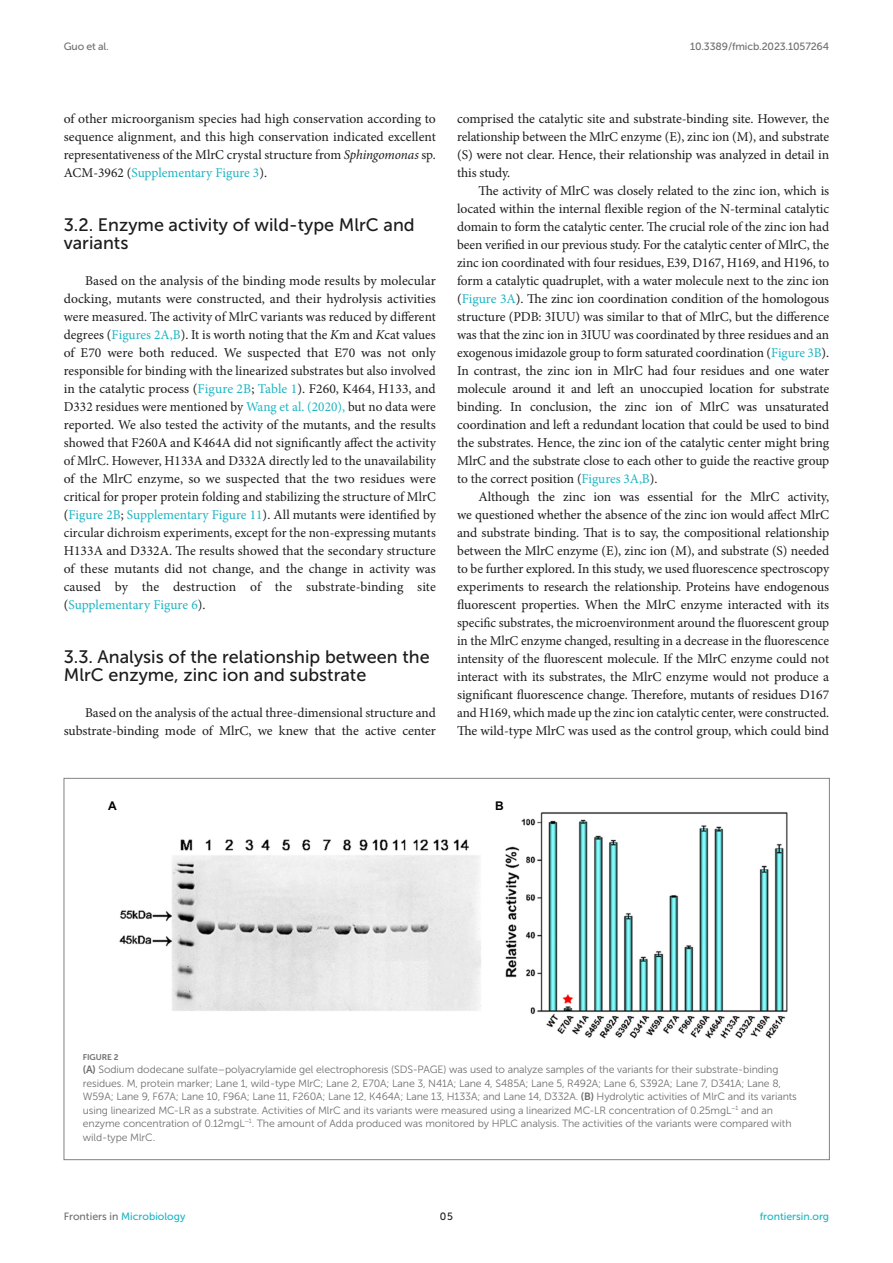
<style>
.page{position:relative;width:893px;height:1263px;background:#fff}
.page>*{position:absolute;margin:0;border:0;box-sizing:border-box;transform-origin:0 0}
.HEAD_2{font:18px/18px "Museo Sans 500";color:#1b1c1b}
.TEXT{font:13.5px/18px "Minion Pro";letter-spacing:-.005em;color:#1b1c1b;text-align:justify}
.TEXT_FLUSH{font:13.5px/18px "Minion Pro";letter-spacing:-.005em;color:#1b1c1b;text-align:justify}
.t1{font:700 12px "Arial";color:#000}
.FIG_LEG{font:10.5px/13.5px "Museo Sans 300";letter-spacing:-.01em;color:#706f70}
.t2{font:10.5px "Museo Sans 500";color:#1db5c3}
.t3{font:10.5px "Museo Sans 500";letter-spacing:-.015em;color:#706f70}
.t4{font:10.5px "Museo Sans 500";color:#1b1c1b}
.FIG_HD{font:8.25px "Museo Sans 700";letter-spacing:-.01em;color:#706f70}
.s1{font-style:italic}
.s2{color:#1db5c3}
.s3{font-family:"Museo Sans 700"}
.s4{color:#706f70}
</style>
<div class="page">
<img style="left:119px;top:812px;width:669px;height:227px">
<p class="t3" style="left:64px;top:41px;width:47px">Guo et al.</p>
<p class="t3" style="left:690px;top:41px;width:140px">10.3389/fmicb.2023.1057264</p>
<p class="TEXT" style="left:64px;top:110px;width:374px">of other microorganism species had high conservation according to sequence alignment, and this high conservation indicated excellent representativeness of the MlrC crystal structure from <span class="s1">Sphingomonas</span> sp.<br>ACM-3962 (<span class="s2">Supplementary Figure 3</span>).</p>
<p class="HEAD_2" style="left:64px;top:216px;width:352px">3.2. Enzyme activity of wild-type MlrC and variants</p>
<p class="TEXT_FLUSH" style="left:64px;top:272px;width:374px;text-indent:21px">Based on the analysis of the binding mode results by molecular docking, mutants were constructed, and their hydrolysis activities were measured. The activity of MlrC variants was reduced by different degrees (<span class="s2">Figures 2A,B</span>). It is worth noting that the <span class="s1">K</span>m and <span class="s1">K</span>cat values of E70 were both reduced. We suspected that E70 was not only responsible for binding with the linearized substrates but also involved in the catalytic process (<span class="s2">Figure 2B</span>; <span class="s2">Table 1</span>). F260, K464, H133, and D332 residues were mentioned by <span class="s2">Wang et al. (2020),</span> but no data were reported. We also tested the activity of the mutants, and the results showed that F260A and K464A did not significantly affect the activity of MlrC. However, H133A and D332A directly led to the unavailability of the MlrC enzyme, so we suspected that the two residues were critical for proper protein folding and stabilizing the structure of MlrC (<span class="s2">Figure 2B</span>; <span class="s2">Supplementary Figure 11</span>). All mutants were identified by circular dichroism experiments, except for the non-expressing mutants H133A and D332A. The results showed that the secondary structure of these mutants did not change, and the change in activity was caused by the destruction of the substrate-binding site (<span class="s2">Supplementary Figure 6</span>).</p>
<p class="HEAD_2" style="left:64px;top:648px;width:367px">3.3. Analysis of the relationship between the<br>MlrC enzyme, zinc ion and substrate</p>
<p class="TEXT_FLUSH" style="left:64px;top:704px;width:374px;text-align:right">Based on the analysis of the actual three-dimensional structure and substrate-binding mode of MlrC, we knew that the active center</p>
<p class="TEXT_FLUSH" style="left:457px;top:110px;width:374px">comprised the catalytic site and substrate-binding site. However, the relationship between the MlrC enzyme (E), zinc ion (M), and substrate (S) were not clear. Hence, their relationship was analyzed in detail in this study.</p>
<p class="TEXT" style="left:457px;top:182px;width:374px;text-indent:21px">The activity of MlrC was closely related to the zinc ion, which is located within the internal flexible region of the N-terminal catalytic domain to form the catalytic center. The crucial role of the zinc ion had been verified in our previous study. For the catalytic center of MlrC, the zinc ion coordinated with four residues, E39, D167, H169, and H196, to form a catalytic quadruplet, with a water molecule next to the zinc ion (<span class="s2">Figure 3A</span>). The zinc ion coordination condition of the homologous structure (PDB: 3IUU) was similar to that of MlrC, but the difference was that the zinc ion in 3IUU was coordinated by three residues and an exogenous imidazole group to form saturated coordination (<span class="s2">Figure 3B</span>).<br>In contrast, the zinc ion in MlrC had four residues and one water molecule around it and left an unoccupied location for substrate binding. In conclusion, the zinc ion of MlrC was unsaturated coordination and left a redundant location that could be used to bind the substrates. Hence, the zinc ion of the catalytic center might bring MlrC and the substrate close to each other to guide the reactive group to the correct position (<span class="s2">Figures 3A,B</span>).</p>
<p class="TEXT" style="left:457px;top:488px;width:374px;text-indent:21px">Although the zinc ion was essential for the MlrC activity, we questioned whether the absence of the zinc ion would affect MlrC and substrate binding. That is to say, the compositional relationship between the MlrC enzyme (E), zinc ion (M), and substrate (S) needed to be further explored. In this study, we used fluorescence spectroscopy experiments to research the relationship. Proteins have endogenous fluorescent properties. When the MlrC enzyme interacted with its specific substrates, the microenvironment around the fluorescent group in the MlrC enzyme changed, resulting in a decrease in the fluorescence intensity of the fluorescent molecule. If the MlrC enzyme could not interact with its substrates, the MlrC enzyme would not produce a significant fluorescence change. Therefore, mutants of residues D167 and H169, which made up the zinc ion catalytic center, were constructed.<br>The wild-type MlrC was used as the control group, which could bind</p>
<p class="t1" style="left:108px;top:797px;width:10px">A</p>
<p class="t1" style="left:495px;top:797px;width:10px">B</p>
<p class="FIG_HD" style="left:83px;top:1052px;width:37px">FIGURE 2</p>
<p class="FIG_LEG" style="left:83px;top:1063px;width:715px"><span class="s3">(A)</span> Sodium dodecane sulfate–polyacrylamide gel electrophoresis (SDS-PAGE) was used to analyze samples of the variants for their substrate-binding residues. M, protein marker; Lane 1, wild-type MlrC; Lane 2, E70A; Lane 3, N41A; Lane 4, S485A; Lane 5, R492A; Lane 6, S392A; Lane 7, D341A; Lane 8, W59A; Lane 9, F67A; Lane 10, F96A; Lane 11, F260A; Lane 12, K464A; Lane 13, H133A; and Lane 14, D332A. <span class="s3">(B)</span> Hydrolytic activities of MlrC and its variants using linearized MC-LR as a substrate. Activities of MlrC and its variants were measured using a linearized MC-LR concentration of 0.25 mg L<sup>−</sup><sup>1</sup> and an enzyme concentration of 0.12 mg L<sup>−</sup><sup>1</sup>. The amount of Adda produced was monitored by HPLC analysis. The activities of the variants were compared with wild-type MlrC.</p>
<p class="t2" style="left:64px;top:1211px;width:123px"><span class="s4">Frontiers in</span> Microbiology</p>
<p class="t4" style="left:440px;top:1211px;width:14px">05</p>
<p class="t2" style="left:760px;top:1211px;width:71px">frontiersin.org</p>
</div>
